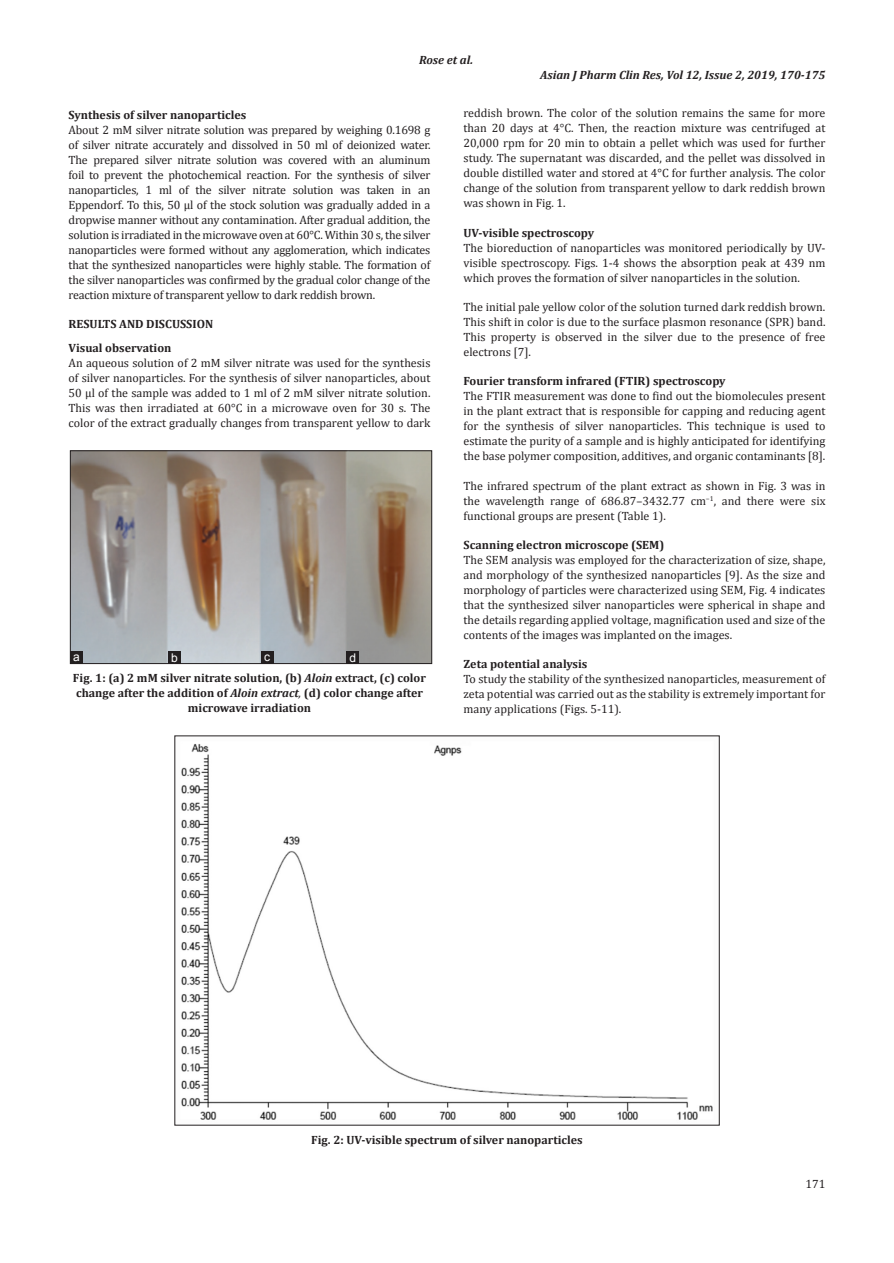
<style>
.page{position:relative;width:894px;height:1263px;background:#fff}
.page>*{position:absolute;margin:0;border:0;box-sizing:border-box;transform-origin:0 0}
.TX{font:12px/15px "Cambria";color:#231f20;text-align:justify}
.FGC{font:700 12px/15px "Cambria";color:#231f20;text-align:center}
.RH{font:italic 700 12px "Cambria";color:#231f20}
.LABEL{font:12px "Arial";color:#fff}
.F_No{font:12px "Cambria";color:#231f20}
.s1{font-style:italic}
.s2{font-weight:400;font-style:italic}
</style>
<div class="page">
<img style="left:181px;top:744px;width:532px;height:376px">
<img style="left:72px;top:452px;width:358px;height:210px">
<div style="left:70px;top:450px;width:362px;height:214px;border:1px solid #231f20"></div>
<div style="left:346px;top:651px;width:13px;height:13px;background:#231f20"></div>
<div style="left:261px;top:651px;width:12px;height:12px;background:#231f20"></div>
<div style="left:168px;top:651px;width:13px;height:13px;background:#231f20"></div>
<div style="left:70px;top:651px;width:13px;height:13px;background:#231f20"></div>
<p class="RH" style="left:419px;top:51px;width:55px">Rose et al.</p>
<p class="RH" style="left:540px;top:66px;width:287px">Asian J Pharm Clin Res, Vol 12, Issue 2, 2019, 170-175</p>
<h2 class="FGC" style="left:68px;top:107px;width:179px">Synthesis of silver nanoparticles</h2>
<p class="TX" style="left:68px;top:122px;width:363px">About 2 mM silver nitrate solution was prepared by weighing 0.1698 g of silver nitrate accurately and dissolved in 50 ml of deionized water.<br>The prepared silver nitrate solution was covered with an aluminum foil to prevent the photochemical reaction. For the synthesis of silver nanoparticles, 1 ml of the silver nitrate solution was taken in an Eppendorf. To this, 50 µl of the stock solution was gradually added in a dropwise manner without any contamination. After gradual addition, the solution is irradiated in the microwave oven at 60°C. Within 30 s, the silver nanoparticles were formed without any agglomeration, which indicates that the synthesized nanoparticles were highly stable. The formation of the silver nanoparticles was confirmed by the gradual color change of the reaction mixture of transparent yellow to dark reddish brown.</p>
<h1 class="FGC" style="left:68px;top:316px;width:146px">RESULTS AND DISCUSSION</h1>
<h2 class="FGC" style="left:68px;top:340px;width:104px">Visual observation</h2>
<p class="TX" style="left:68px;top:355px;width:363px">An aqueous solution of 2 mM silver nitrate was used for the synthesis of silver nanoparticles. For the synthesis of silver nanoparticles, about 50 µl of the sample was added to 1 ml of 2 mM silver nitrate solution.<br>This was then irradiated at 60°C in a microwave oven for 30 s. The color of the extract gradually changes from transparent yellow to dark</p>
<p class="LABEL" style="left:73px;top:648px;width:8px">a</p>
<p class="LABEL" style="left:171px;top:649px;width:8px">b</p>
<p class="LABEL" style="left:264px;top:648px;width:7px">c</p>
<p class="LABEL" style="left:349px;top:649px;width:8px">d</p>
<p class="FGC" style="left:73px;top:670px;width:354px">Fig. 1: (a) 2 mM silver nitrate solution, (b) <span class="s1">Aloin</span> extract, (c) color change after the addition of <span class="s1">Aloin extract</span><span class="s2">,</span> (d) color change after microwave irradiation</p>
<p class="TX" style="left:463px;top:106px;width:363px">reddish brown. The color of the solution remains the same for more than 20 days at 4°C. Then, the reaction mixture was centrifuged at 20,000 rpm for 20 min to obtain a pellet which was used for further study. The supernatant was discarded, and the pellet was dissolved in double distilled water and stored at 4°C for further analysis. The color change of the solution from transparent yellow to dark reddish brown was shown in Fig. 1.</p>
<h2 class="FGC" style="left:463px;top:225px;width:132px">UV-visible spectroscopy</h2>
<p class="TX" style="left:463px;top:240px;width:363px">The bioreduction of nanoparticles was monitored periodically by UV&shy;visible spectroscopy. Figs. 1-4 shows the absorption peak at 439 nm which proves the formation of silver nanoparticles in the solution.</p>
<p class="TX" style="left:463px;top:299px;width:363px">The initial pale yellow color of the solution turned dark reddish brown.<br>This shift in color is due to the surface plasmon resonance (SPR) band.<br>This property is observed in the silver due to the presence of free electrons [7].</p>
<h2 class="FGC" style="left:463px;top:373px;width:263px">Fourier transform infrared (FTIR) spectroscopy</h2>
<p class="TX" style="left:463px;top:388px;width:363px">The FTIR measurement was done to find out the biomolecules present in the plant extract that is responsible for capping and reducing agent for the synthesis of silver nanoparticles. This technique is used to estimate the purity of a sample and is highly anticipated for identifying the base polymer composition, additives, and organic contaminants [8].</p>
<p class="TX" style="left:463px;top:478px;width:363px">The infrared spectrum of the plant extract as shown in Fig. 3 was in the wavelength range of 686.87–3432.77 cm<sup>−1</sup>, and there were six functional groups are present (Table 1).</p>
<h2 class="FGC" style="left:463px;top:537px;width:202px">Scanning electron microscope (SEM)</h2>
<p class="TX" style="left:463px;top:552px;width:363px">The SEM analysis was employed for the characterization of size, shape, and morphology of the synthesized nanoparticles [9]. As the size and morphology of particles were characterized using SEM, Fig. 4 indicates that the synthesized silver nanoparticles were spherical in shape and the details regarding applied voltage, magnification used and size of the contents of the images was implanted on the images.</p>
<h2 class="FGC" style="left:463px;top:656px;width:125px">Zeta potential analysis</h2>
<p class="TX" style="left:463px;top:671px;width:363px">To study the stability of the synthesized nanoparticles, measurement of zeta potential was carried out as the stability is extremely important for many applications (Figs. 5-11).</p>
<p class="FGC" style="left:311px;top:1131px;width:273px">Fig. 2: UV-visible spectrum of silver nanoparticles</p>
<p class="F_No" style="left:805px;top:1176px;width:21px">171</p>
</div>
